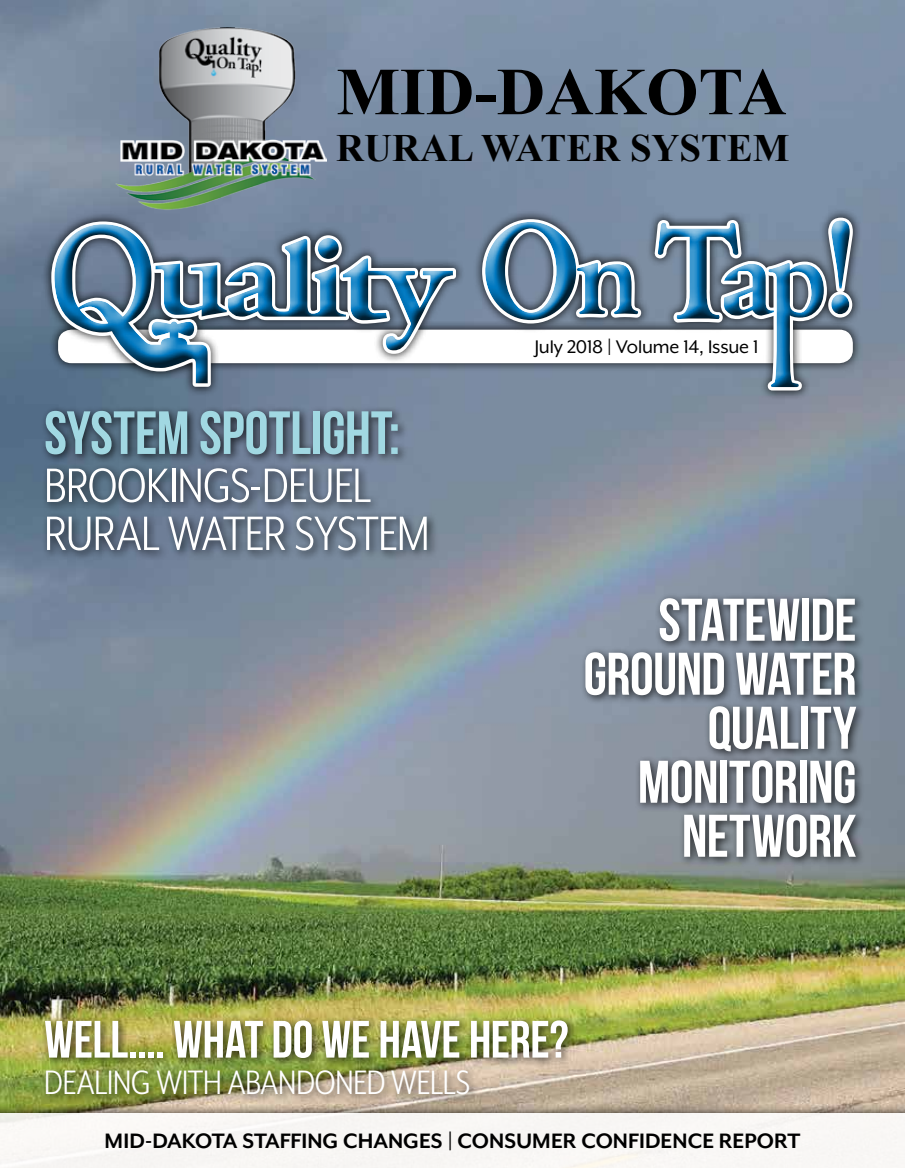
<style>
.page{position:relative;width:905px;height:1168px;background:#fff}
.page>*{position:absolute;margin:0;border:0;box-sizing:border-box;transform-origin:0 0}
.t1{font:700 67.2px "Times New Roman";color:#000}
.t2{font:60.9px "Bebas Neue";color:#a1d8e2}
.t3{font:60px/54px "Bebas Neue";letter-spacing:-.01em;color:#fff;text-align:right}
.t4{font:55.5px/48px "Mr Eaves XL Mod Nar OT";letter-spacing:-.01em;color:#fff}
.t5{font:52.5px "Bebas Neue";letter-spacing:-.005em;color:#fff}
.t6{font:39px "Mr Eaves XL Mod Nar OT";letter-spacing:-.005em;color:#fff}
.t7{font:700 38.7px "Times New Roman";color:#000}
.t8{font:700 24px "Mr Eaves XL Mod OT";color:#000}
.t9{font:21px "Mr Eaves XL Mod OT";letter-spacing:-.005em;color:#000}
</style>
<div class="page">
<img style="left:0;top:0;width:904px;height:1104px">
<div style="left:40px;top:1015px;width:538px;height:90px;background:#000;opacity:.75"></div>
<div style="left:41px;top:208px;width:821px;height:192px;background:#000;opacity:.75"></div>
<svg style="left:654px;top:218px;width:198px;height:172px"></svg>
<div style="left:54px;top:220px;width:795px;height:181px;background:#000;opacity:.75"></div>
<div style="left:0;top:1104px;width:904px;height:64px;background:#000;opacity:.75"></div>
<div style="left:0;top:1113px;width:904px;height:55px;background:#f8f7f5"></div>
<div style="left:580px;top:592px;width:286px;height:275px;background:#000;opacity:.75"></div>
<div style="left:40px;top:405px;width:397px;height:156px;background:#000;opacity:.75"></div>
<img style="left:115px;top:28px;width:212px;height:183px">
<h1 class="t1" style="left:336px;top:45px;width:452px">MID-DAKOTA</h1>
<h3 class="t7" style="left:336px;top:121px;width:454px">RURAL WATER SYSTEM</h3>
<h2 class="t2" style="left:44px;top:399px;width:357px">SYSTEM SPOTLIGHT:</h2>
<h3 class="t4" style="left:44px;top:461px;width:387px">BROOKINGS-DEUEL<br>RURAL WATER SYSTEM</h3>
<p class="t9" style="left:534px;top:337px;width:225px">July 2018 | Volume 14, Issue 1</p>
<h3 class="t3" style="left:583px;top:592px;width:274px">STATEWIDE<br>GROUND WATER<br>QUALITY<br>MONITORING<br>NETWORK</h3>
<h3 class="t5" style="left:44px;top:1011px;width:526px">WELL.... WHAT DO WE HAVE HERE?</h3>
<h3 class="t6" style="left:44px;top:1062px;width:427px">DEALING WITH ABANDONED WELLS</h3>
<p class="t8" style="left:105px;top:1129px;width:697px">MID-DAKOTA STAFFING CHANGES | CONSUMER CONFIDENCE REPORT</p>
</div>
